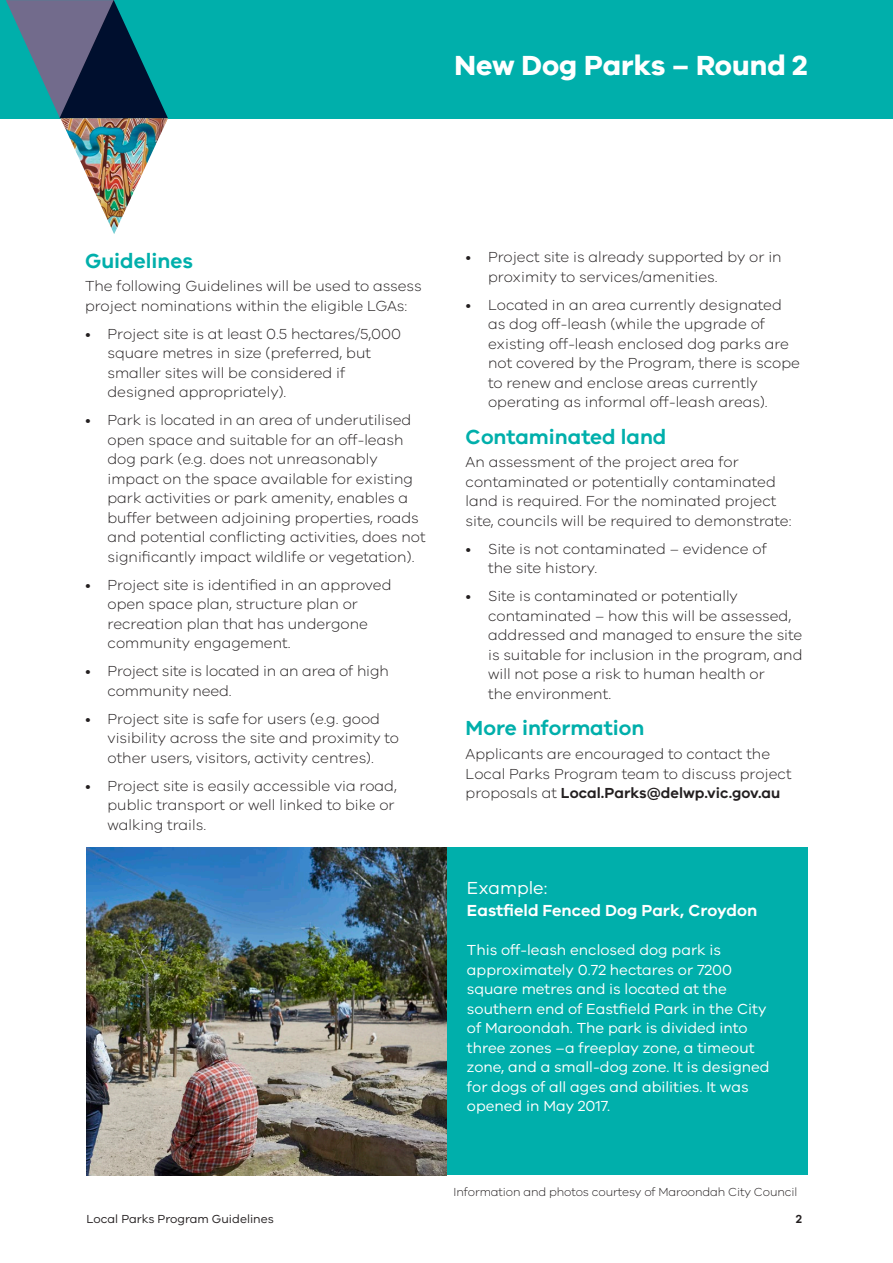
<style>
.page{position:relative;width:893px;height:1263px;background:#fff}
.page>*{position:absolute;margin:0;border:0;box-sizing:border-box;transform-origin:0 0}
.t1{font:700 28.5px "VIC";color:#fff}
.t2{font:600 21px "VIC";color:#00afab}
.t3{font:18px "VIC";color:#fff}
.t4{font:600 16.5px "VIC";color:#fff}
.t5{font:300 15px/19.5px "VIC";color:#231f20}
.t6{font:15px/19.5px "VIC";color:#fff}
.t7{font:300 12px "VIC";letter-spacing:-.01em;color:#231f20}
.t8{font:12px "VIC";color:#231f20}
.t9{font:600 12px "VIC";color:#231f20}
.s1{font-weight:600}
</style>
<div class="page">
<div style="left:0;top:0;width:892px;height:118px;background:#00afab"></div>
<svg style="left:6px;top:0;width:162px;height:118px"></svg>
<img style="left:60px;top:118px;width:108px;height:116px">
<div style="left:446px;top:848px;width:362px;height:327px;background:#00afab"></div>
<img style="left:86px;top:848px;width:360px;height:327px">
<p class="t1" style="left:455px;top:48px;width:355px">New Dog Parks – Round 2</p>
<p class="t2" style="left:85px;top:248px;width:109px">Guidelines</p>
<p class="t5" style="left:85px;top:276px;width:338px">The following Guidelines will be used to assess project nominations within the eligible LGAs:</p>
<p class="t5" style="left:108px;top:324px;width:295px;text-indent:-22px">• Project site is at least 0.5 hectares/5,000 square metres in size (preferred, but smaller sites will be considered if designed appropriately).</p>
<p class="t5" style="left:108px;top:410px;width:320px;text-indent:-22px">• Park is located in an area of underutilised open space and suitable for an off-leash dog park (e.g. does not unreasonably impact on the space available for existing park activities or park amenity, enables a buffer between adjoining properties, roads and potential conflicting activities, does not significantly impact wildlife or vegetation).</p>
<p class="t5" style="left:108px;top:575px;width:285px;text-indent:-22px">• Project site is identified in an approved open space plan, structure plan or recreation plan that has undergone community engagement.</p>
<p class="t5" style="left:108px;top:661px;width:283px;text-indent:-22px">• Project site is located in an area of high community need.</p>
<p class="t5" style="left:108px;top:709px;width:293px;text-indent:-22px">• Project site is safe for users (e.g. good visibility across the site and proximity to other users, visitors, activity centres).</p>
<p class="t5" style="left:108px;top:776px;width:291px;text-indent:-22px">• Project site is easily accessible via road, public transport or well linked to bike or walking trails.</p>
<p class="t5" style="left:488px;top:247px;width:295px;text-indent:-22px">• Project site is already supported by or in proximity to services/amenities.</p>
<p class="t5" style="left:488px;top:294px;width:313px;text-indent:-22px">• Located in an area currently designated as dog off-leash (while the upgrade of existing off-leash enclosed dog parks are not covered by the Program, there is scope to renew and enclose areas currently operating as informal off-leash areas).</p>
<p class="t2" style="left:466px;top:424px;width:202px">Contaminated land</p>
<p class="t5" style="left:466px;top:452px;width:327px">An assessment of the project area for contaminated or potentially contaminated land is required. For the nominated project site, councils will be required to demonstrate:</p>
<p class="t5" style="left:488px;top:538px;width:280px;text-indent:-22px">• Site is not contaminated – evidence of the site history.</p>
<p class="t5" style="left:488px;top:586px;width:316px;text-indent:-22px">• Site is contaminated or potentially contaminated – how this will be assessed, addressed and managed to ensure the site is suitable for inclusion in the program, and will not pose a risk to human health or<br>the environment.</p>
<p class="t2" style="left:466px;top:715px;width:180px">More information</p>
<p class="t5" style="left:466px;top:744px;width:327px">Applicants are encouraged to contact the<br>Local Parks Program team to discuss project proposals at <span class="s1">Local.Parks@delwp.vic.gov.au</span></p>
<p class="t3" style="left:467px;top:877px;width:82px">Example:</p>
<p class="t4" style="left:467px;top:901px;width:292px">Eastfield Fenced Dog Park, Croydon</p>
<p class="t6" style="left:467px;top:940px;width:304px">This off-leash enclosed dog park is approximately 0.72 hectares or 7200 square metres and is located at the southern end of Eastfield Park in the City of Maroondah. The park is divided into three zones –a freeplay zone, a timeout zone, and a small-dog zone. It is designed for dogs of all ages and abilities. It was opened in May 2017.</p>
<p class="t7" style="left:454px;top:1185px;width:345px">Information and photos courtesy of Maroondah City Council</p>
<p class="t8" style="left:86px;top:1211px;width:189px">Local Parks Program Guidelines</p>
<p class="t9" style="left:796px;top:1211px;width:8px">2</p>
</div>
